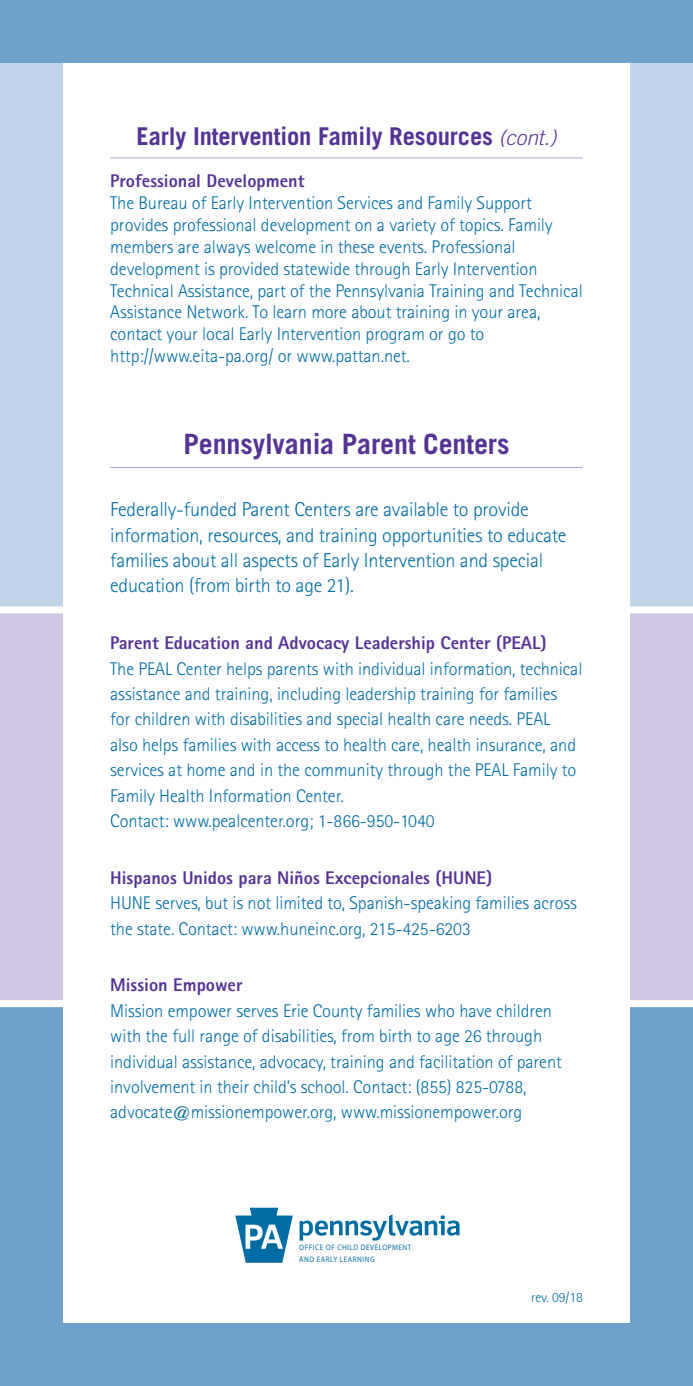
<style>
.page{position:relative;width:693px;height:1386px;background:#fff}
.page>*{position:absolute;margin:0;border:0;box-sizing:border-box;transform-origin:0 0}
.section_head_w_rule{font:700 28px "Trade Gothic";letter-spacing:-.005em;color:#553394}
.section_head_w_rule-2{font:700 24.5px "Trade Gothic";letter-spacing:-.005em;color:#553394}
.body_intro{font:300 20.12px/25.4px "Rotis Sans Serif";letter-spacing:-.01em;color:#006ca4}
.body_intro-2{font:300 18.38px/25.4px "Rotis Sans Serif";letter-spacing:-.005em;color:#006ca4}
.bodycopy{font:300 18.38px/21.9px "Rotis Sans Serif";letter-spacing:-.005em;color:#006ca4}
.t1{font:300 14px "Rotis Sans Serif";letter-spacing:-.005em;color:#006ca4}
.t2{font:condensed 8.05px/11.5px "Helvetica LT Std";letter-spacing:.07em;color:#006ca4;scale:.9 1}
.s1{font-family:"Trade Gothic LT Std";font-weight:300;font-style:italic;font-size:21px}
.s2{font-weight:800;color:#553394}
</style>
<div class="page">
<div style="left:0;top:964px;width:693px;height:422px;background:#6ea2ca"></div>
<div style="left:0;top:27px;width:693px;height:642px;background:#bfd4e8"></div>
<div style="left:0;top:611px;width:693px;height:393px;background:#d0c8e3"></div>
<div style="left:0;top:1000px;width:693px;height:7px;background:#fff"></div>
<div style="left:0;top:606px;width:693px;height:7px;background:#fff"></div>
<div style="left:63px;top:63px;width:567px;height:1260px;background:#fff"></div>
<div style="left:0;top:0;width:693px;height:63px;background:#6ea2ca"></div>
<hr style="left:110px;top:467px;width:473px;height:1px;background:#aa9aca">
<hr style="left:110px;top:158px;width:473px;height:1px;background:#aa9aca">
<svg style="left:300px;top:1214px;width:160px;height:27px"></svg>
<svg style="left:235px;top:1208px;width:58px;height:55px"></svg>
<p class="section_head_w_rule-2" style="left:137px;top:121px;width:421px">Early Intervention Family Resources <span class="s1">(cont.)</span></p>
<p class="bodycopy" style="left:110px;top:170px;width:474px"><span class="s2">Professional Development<br></span>The Bureau of Early Intervention Services and Family Support provides professional development on a variety of topics. Family members are always welcome in these events. Professional development is provided statewide through Early Intervention Technical Assistance, part of the Pennsylvania Training and Technical Assistance Network. To learn more about training in your area, contact your local Early Intervention program or go to http://www.eita-pa.org/ or www.pattan.net.</p>
<p class="section_head_w_rule" style="left:183px;top:427px;width:328px">Pennsylvania Parent Centers</p>
<p class="body_intro" style="left:110px;top:497px;width:458px">Federally-funded Parent Centers are available to provide information, resources, and training opportunities to educate families about all aspects of Early Intervention and special education (from birth to age 21).</p>
<p class="body_intro-2" style="left:110px;top:631px;width:474px"><span class="s2">Parent Education and Advocacy Leadership Center (PEAL)<br></span>The PEAL Center helps parents with individual information, technical assistance and training, including leadership training for families<br>for children with disabilities and special health care needs. PEAL<br>also helps families with access to health care, health insurance, and services at home and in the community through the PEAL Family to Family Health Information Center.<br>Contact: www.pealcenter.org; 1-866-950-1040</p>
<p class="body_intro-2" style="left:110px;top:865px;width:468px"><span class="s2">Hispanos Unidos para Niños Excepcionales (HUNE)<br></span>HUNE serves, but is not limited to, Spanish-speaking families across the state. Contact: www.huneinc.org, 215-425-6203</p>
<p class="body_intro-2" style="left:110px;top:973px;width:453px"><span class="s2">Mission Empower<br></span>Mission empower serves Erie County families who have children with the full range of disabilities, from birth to age 26 through individual assistance, advocacy, training and facilitation of parent involvement in their child’s school. Contact: (855) 825-0788, advocate@missionempower.org, www.missionempower.org</p>
<p class="t2" style="left:299px;top:1242px;width:126px">OFFICE OF CHILD DEVELOPMENT<br>AND EARLY LEARNING</p>
<p class="t1" style="left:531px;top:1289px;width:53px">rev. 09/18</p>
</div>
